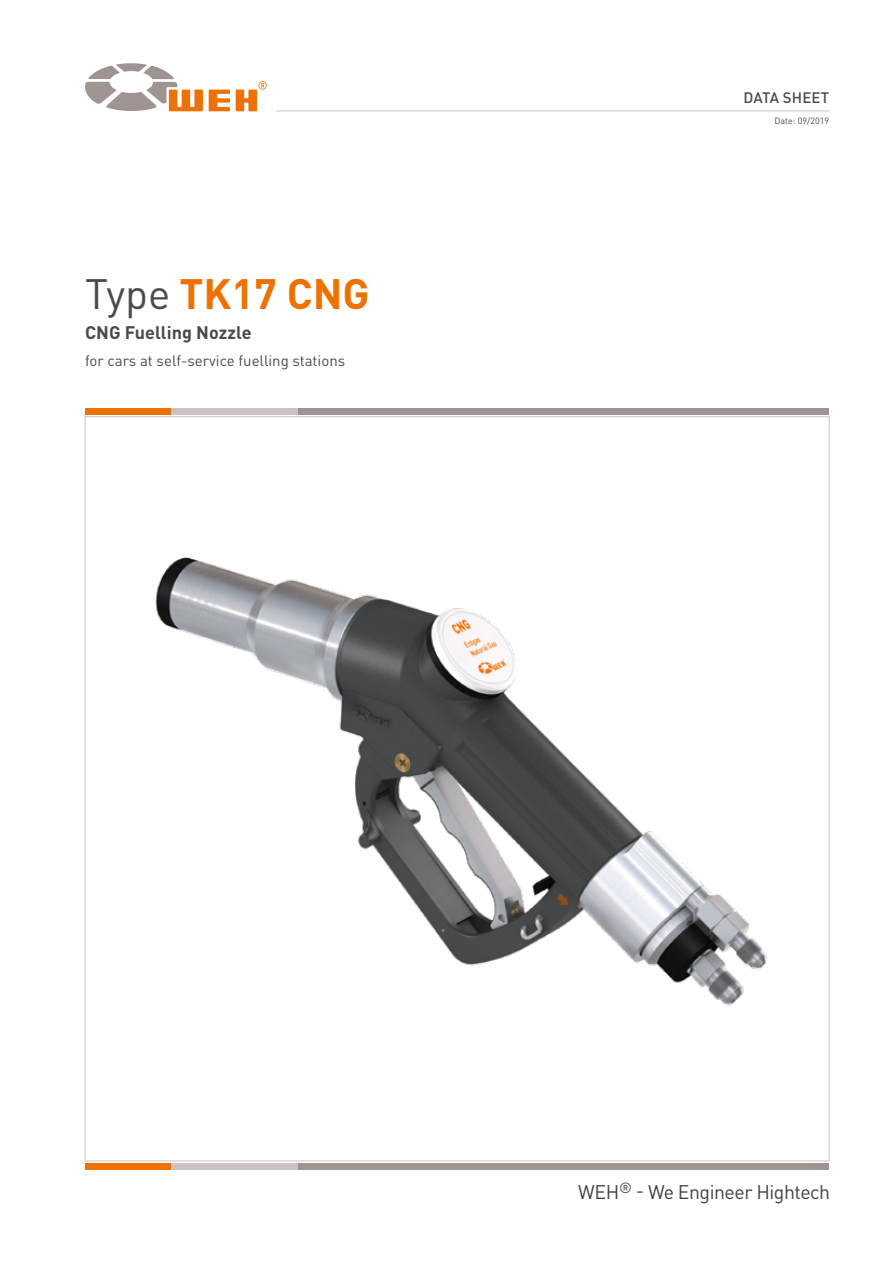
<style>
.page{position:relative;width:893px;height:1263px;background:#fff}
.page>*{position:absolute;margin:0;border:0;box-sizing:border-box;transform-origin:0 0}
.t1{font:700 42px "DIN Pro";color:#ee7203}
.t2{font:19.5px "DIN Pro";letter-spacing:-.025em;color:#000}
.t3{font:700 18px "DIN Pro";color:#4a4a49}
.t4{font:15px "DIN Pro";color:#4a4a49}
.t5{font:500 15px "DIN Pro";letter-spacing:.01em;color:#4a4a49}
.t6{font:9px "DIN Pro";color:#4a4a49}
.s1{font-weight:400;color:#4a4a49}
</style>
<div class="page">
<div style="left:298px;top:408px;width:531px;height:7px;background:#9f9491"></div>
<div style="left:170px;top:408px;width:128px;height:7px;background:#cac3c2"></div>
<div style="left:85px;top:408px;width:85px;height:7px;background:#ee7203"></div>
<div style="left:298px;top:1163px;width:531px;height:6px;background:#9f9491"></div>
<div style="left:170px;top:1163px;width:128px;height:6px;background:#cac3c2"></div>
<div style="left:85px;top:1163px;width:85px;height:6px;background:#ee7203"></div>
<hr style="left:276px;top:111px;width:553px;height:1px;background:#cac3c2">
<svg style="left:85px;top:63px;width:118px;height:48px"></svg>
<svg style="left:209px;top:90px;width:21px;height:21px"></svg>
<svg style="left:236px;top:81px;width:31px;height:30px"></svg>
<img style="left:85px;top:464px;width:744px;height:697px">
<h1 class="t1" style="left:85px;top:258px;width:286px"><span class="s1">Type</span> TK17 CNG</h1>
<p class="t3" style="left:85px;top:317px;width:168px">CNG Fuelling Nozzle</p>
<p class="t4" style="left:85px;top:348px;width:262px">for cars at self-service fuelling stations</p>
<p class="t5" style="left:743px;top:85px;width:87px">DATA SHEET</p>
<p class="t6" style="left:774px;top:113px;width:56px">Date: 09/2019</p>
<h2 class="t2" style="left:578px;top:1177px;width:254px">WEH<sup>®</sup> - We Engineer Hightech</h2>
</div>
